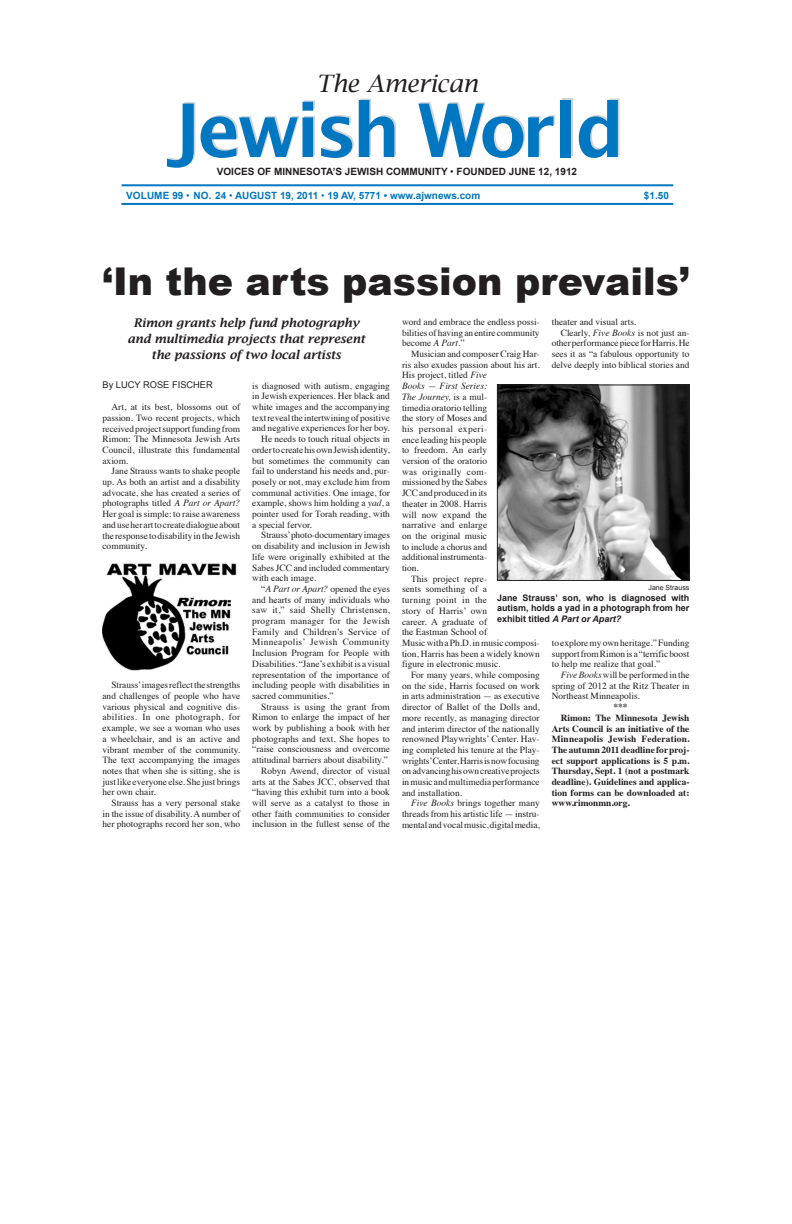
<style>
.page{position:relative;width:792px;height:1224px;background:#fff}
.page>*{position:absolute;margin:0;border:0;box-sizing:border-box;transform-origin:0 0}
.t1{font:600 74px "Lucida Sans";letter-spacing:-.06em;color:#0077c0}
.Head18B{font:900 38.3px "Arial";color:#231f20}
.t2{font:italic 24px "Lucida Bright";color:#231f20}
.Italic_Headline_12_1{font:italic 600 12px/16px "Lucida Bright";color:#231f20;text-align:center}
.Normal_Palatino{font:700 10px "Arial";color:#0077c0}
.Normal_Palatino-2{font:700 10px "Arial";color:#231f20}
.t3{font:9.4px/10.7px "Times";color:#231f20;text-align:justify}
.Center_dots{font:700 9.4px/10.7px "Times";color:#231f20;text-align:justify}
.new_by-line{font:9.3px "Arial";color:#231f20}
.PHOTO_CAPTION{font:700 9px/10.5px "Arial";color:#231f20;text-align:justify}
.PHOTO_CREDIT{font:7px "Arial";color:#231f20}
.s1{font-weight:400}
.s2{font-style:italic}
</style>
<div class="page">
<img style="left:103px;top:563px;width:134px;height:107px">
<img style="left:499px;top:387px;width:189px;height:192px">
<div style="left:497px;top:385px;width:193px;height:196px;border:1px solid #231f20"></div>
<hr style="left:122px;top:184px;width:551px;height:2px;background:#0077c0">
<hr style="left:121px;top:203px;width:552px;height:2px;background:#0077c0">
<p class="t2" style="left:316px;top:69px;width:163px">The American</p>
<p class="t1" style="left:169px;top:88px;width:457px">Jewish World</p>
<p class="Normal_Palatino-2" style="left:217px;top:165px;width:362px">VOICES OF MINNESOTA’S JEWISH COMMUNITY <span class="s1">•</span> FOUNDED JUNE 12, 1912</p>
<p class="Normal_Palatino" style="left:126px;top:188px;width:356px">VOLUME 99 <span class="s1">•</span> NO. 24 <span class="s1">•</span> AUGUST 19, 2011 <span class="s1">•</span> 19 AV, 5771 • www.ajwnews.com</p>
<p class="Normal_Palatino" style="left:644px;top:188px;width:27px">$1.50</p>
<p class="Head18B" style="left:102px;top:260px;width:589px">‘In the arts passion prevails’</p>
<p class="Italic_Headline_12_1" style="left:128px;top:315px;width:239px">Rimon grants help fund photography and multimedia projects that represent the passions of two local artists</p>
<p class="new_by-line" style="left:102px;top:379px;width:112px">By LUCY ROSE FISCHER</p>
<p class="t3" style="left:102px;top:401px;width:139px;text-indent:9px">Art, at its best, blossoms out of passion. Two recent projects, which received project support funding from Rimon: The Minnesota Jewish Arts Council, illustrate this fundamental axiom.</p>
<p class="t3" style="left:102px;top:465px;width:139px;text-indent:9px">Jane Strauss wants to shake people up. As both an artist and a disability advocate, she has created a series of photographs titled <span class="s2">A Part or Apart?<br></span>Her goal is simple: to raise awareness and use her art to create dialogue about the response to disability in the Jewish community.</p>
<p class="t3" style="left:102px;top:679px;width:139px;text-indent:9px">Strauss’ images reflect the strengths and challenges of people who have various physical and cognitive dis&shy;abilities. In one photograph, for example, we see a woman who uses a wheelchair, and is an active and vibrant member of the community.<br>The text accompanying the images notes that when she is sitting, she is just like everyone else. She just brings her own chair.</p>
<p class="t3" style="left:102px;top:797px;width:139px;text-indent:9px">Strauss has a very personal stake in the issue of disability. A number of her photographs record her son, who</p>
<p class="t3" style="left:252px;top:379px;width:139px">is diagnosed with autism, engaging in Jewish experiences. Her black and white images and the accompanying text reveal the intertwining of positive and negative experiences for her boy.</p>
<p class="t3" style="left:252px;top:433px;width:139px;text-indent:9px">He needs to touch ritual objects in order to create his own Jewish identity, but sometimes the community can fail to understand his needs and, pur&shy;posely or not, may exclude him from communal activities. One image, for example, shows him holding a <span class="s2">yad</span>, a pointer used for Torah reading, with a special fervor.</p>
<p class="t3" style="left:252px;top:529px;width:139px;text-indent:9px">Strauss’ photo-documentary images on disability and inclusion in Jewish life were originally exhibited at the Sabes JCC and included commentary with each image.</p>
<p class="t3" style="left:252px;top:583px;width:139px;text-indent:9px">“<span class="s2">A Part or Apart?</span> opened the eyes and hearts of many individuals who saw it,” said Shelly Christensen, program manager for the Jewish Family and Children’s Service of Minneapolis’ Jewish Community Inclusion Program for People with Disabilities. “Jane’s exhibit is a visual representation of the importance of including people with disabilities in sacred communities.”</p>
<p class="t3" style="left:252px;top:700px;width:139px;text-indent:9px">Strauss is using the grant from Rimon to enlarge the impact of her work by publishing a book with her photographs and text. She hopes to “raise consciousness and overcome attitudinal barriers about disability.”</p>
<p class="t3" style="left:252px;top:765px;width:139px;text-indent:9px">Robyn Awend, director of visual arts at the Sabes JCC, observed that “having this exhibit turn into a book will serve as a catalyst to those in other faith communities to consider inclusion in the fullest sense of the</p>
<p class="t3" style="left:402px;top:316px;width:139px">word and embrace the endless possi&shy;bilities of having an entire community become <span class="s2">A Part</span>.”</p>
<p class="t3" style="left:402px;top:348px;width:139px;text-align:left;text-indent:9px">Musician and composer Craig Har&shy;ris also exudes passion about his art.<br>His project, titled <span class="s2">Five<br>Books — First Series:<br>The Journey,</span> is a mul-<br>timedia oratorio telling<br>the story of Moses and<br>his personal experi-<br>ence leading his people<br>to freedom. An early<br>version of the oratorio<br>was originally com-<br>missioned by the Sabes<br>JCC and produced in its<br>theater in 2008. Harris<br>will now expand the<br>narrative and enlarge<br>on the original music<br>to include a chorus and<br>additional instrumenta-<br>tion.</p>
<p class="t3" style="left:402px;top:572px;width:139px;text-align:left;text-indent:9px">This project repre-<br>sents something of a<br>turning point in the<br>story of Harris’ own<br>career. A graduate of<br>the Eastman School of<br>Music with a Ph.D. in music composi&shy;tion, Harris has been a widely known figure in electronic music.</p>
<p class="t3" style="left:402px;top:669px;width:139px;text-indent:9px">For many years, while composing on the side, Harris focused on work in arts administration — as executive director of Ballet of the Dolls and, more recently, as managing director and interim director of the nationally renowned Playwrights’ Center. Hav&shy;ing completed his tenure at the Play&shy;wrights’ Center, Harris is now focusing on advancing his own creative projects in music and multimedia performance and installation.</p>
<p class="t3" style="left:402px;top:797px;width:139px;text-indent:9px"><span class="s2">Five Books</span> brings together many threads from his artistic life — instru&shy;mental and vocal music, digital media,</p>
<p class="t3" style="left:552px;top:316px;width:86px">theater and visual arts.</p>
<p class="t3" style="left:552px;top:326px;width:139px;text-indent:9px">Clearly, <span class="s2">Five Books</span> is not just an&shy;other performance piece for Harris. He sees it as “a fabulous opportunity to delve deeply into biblical stories and</p>
<p class="PHOTO_CREDIT" style="left:649px;top:583px;width:42px">Jane Strauss</p>
<p class="PHOTO_CAPTION" style="left:497px;top:593px;width:194px">Jane Strauss’ son, who is diagnosed with autism, holds a yad in a photograph from her exhibit titled <span class="s2">A Part or Apart?</span></p>
<p class="t3" style="left:552px;top:637px;width:139px">to explore my own heritage.” Funding support fromRimon is a “terrific boost to help me realize that goal.”</p>
<p class="t3" style="left:552px;top:669px;width:139px;text-indent:9px"><span class="s2">Five Books</span> will be performed in the spring of 2012 at the Ritz Theater in Northeast Minneapolis.</p>
<p class="Center_dots" style="left:614px;top:701px;width:16px">***</p>
<p class="Center_dots" style="left:552px;top:711px;width:139px;text-indent:9px">Rimon: The Minnesota Jewish Arts Council is an initiative of the Minneapolis Jewish Federation.<br>The autumn 2011 deadline for proj&shy;ect support applications is 5 p.m.<br>Thursday, Sept. 1 (not a postmark deadline). Guidelines and applica&shy;tion forms can be downloaded at: www.rimonmn.org.</p>
</div>
